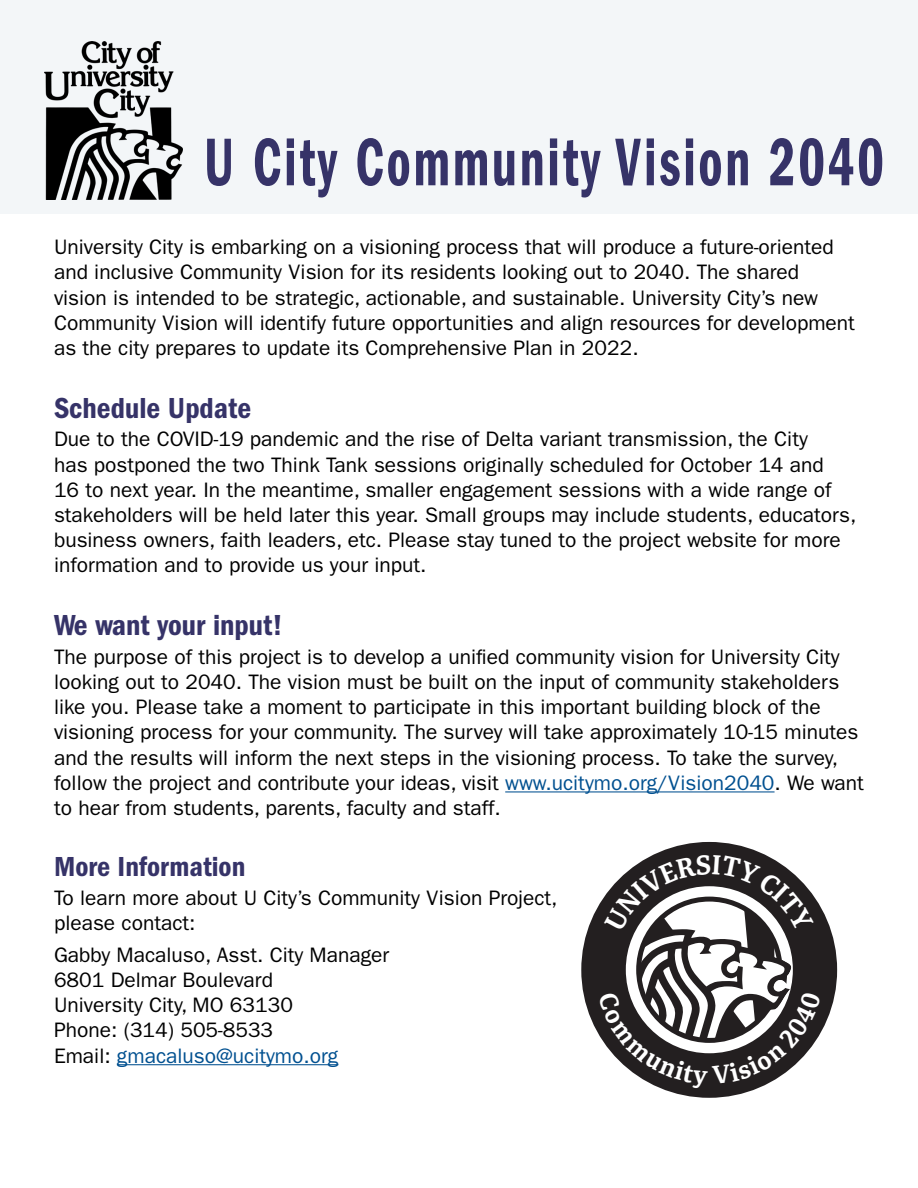
<style>
.page{position:relative;width:918px;height:1188px;background:#fff}
.page>*{position:absolute;margin:0;border:0;box-sizing:border-box;transform-origin:0 0}
.Pride10M_Head_24{font:69.75px "ITC Franklin Gothic Std Dm Cd";letter-spacing:.05em;color:#363368;scale:.75 1}
.t1{font:30px "ITC Franklin Gothic Std Dm Cd";color:#363368}
.t2{font:28.5px "ITC Franklin Gothic Std Dm Cd";color:#363368}
.t3{font:21px/25.2px "ITC Franklin Gothic Std";color:#000}
.s1{color:#005090}
</style>
<div class="page">
<div style="left:0;top:0;width:918px;height:214px;background:#f3f6f8"></div>
<hr style="left:505px;top:791px;width:270px;height:1px;background:#005090">
<hr style="left:117px;top:1064px;width:221px;height:1px;background:#005090">
<img style="left:45px;top:42px;width:137px;height:157px">
<svg style="left:581px;top:842px;width:256px;height:256px"></svg>
<svg style="left:598px;top:855px;width:223px;height:234px"></svg>
<p class="Pride10M_Head_24" style="left:204px;top:122px;width:908px">U City Community Vision 2040</p>
<p class="t3" style="left:54px;top:235px;width:803px">University City is embarking on a visioning process that will produce a future-oriented and inclusive Community Vision for its residents looking out to 2040. The shared vision is intended to be strategic, actionable, and sustainable. University City’s new Community Vision will identify future opportunities and align resources for development as the city prepares to update its Comprehensive Plan in 2022.</p>
<p class="t1" style="left:54px;top:391px;width:199px">Schedule Update</p>
<p class="t3" style="left:54px;top:427px;width:804px">Due to the COVID-19 pandemic and the rise of Delta variant transmission, the City<br>has postponed the two Think Tank sessions originally scheduled for October 14 and<br>16 to next year. In the meantime, smaller engagement sessions with a wide range of stakeholders will be held later this year. Small groups may include students, educators, business owners, faith leaders, etc. Please stay tuned to the project website for more information and to provide us your input.</p>
<p class="t1" style="left:54px;top:608px;width:230px">We want your input!</p>
<p class="t3" style="left:54px;top:644px;width:812px">The purpose of this project is to develop a unified community vision for University City looking out to 2040. The vision must be built on the input of community stakeholders like you. Please take a moment to participate in this important building block of the visioning process for your community. The survey will take approximately 10-15 minutes and the results will inform the next steps in the visioning process. To take the survey, follow the project and contribute your ideas, visit <span class="s1">www.ucitymo.org/Vision2040</span>. We want to hear from students, parents, faculty and staff.</p>
<p class="t2" style="left:54px;top:851px;width:193px">More Information</p>
<p class="t3" style="left:54px;top:885px;width:505px">To learn more about U City’s Community Vision Project, please contact:</p>
<p class="t3" style="left:54px;top:942px;width:337px">Gabby Macaluso, Asst. City Manager<br>6801 Delmar Boulevard<br>University City, MO 63130<br>Phone: (314) 505-8533<br>Email: <span class="s1">gmacaluso@ucitymo.org</span></p>
</div>
